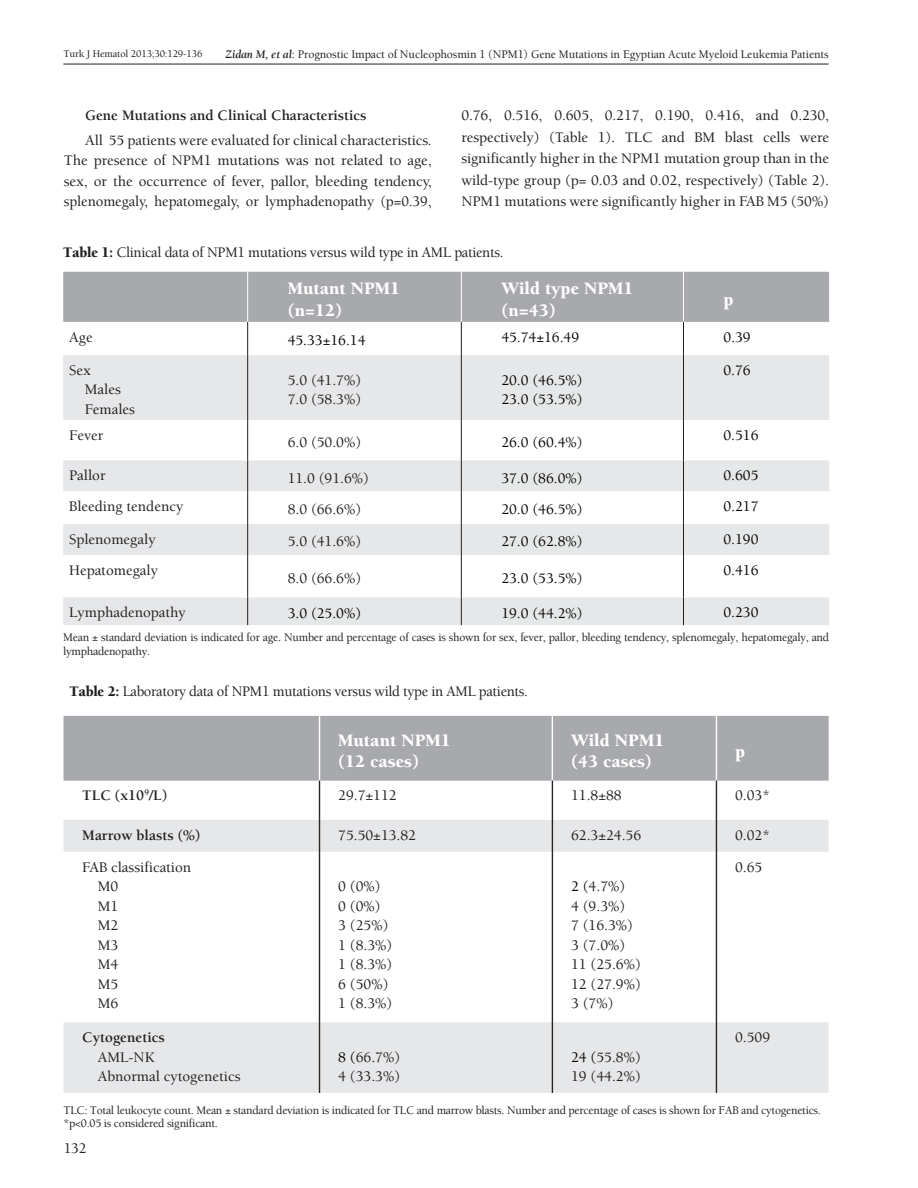
<style>
.page{position:relative;width:918px;height:1188px;background:#fff}
.page>*{position:absolute;margin:0;border:0;box-sizing:border-box;transform-origin:0 0}
.t1{font:18px/21.6px "Berkeley Black Tr";color:#fff}
.t2{font:15px/19.5px "Berkeley Regular Tr";letter-spacing:-.005em;color:#231f20}
.t3{font:15px/19.5px "Berkeley Regular Tr";color:#040503}
.t4{font:15px "Berkeley Bold Tr";letter-spacing:-.005em;color:#231f20}
.t5{font:12px/13.5px "Berkeley Regular Tr";letter-spacing:-.02em;color:#231f20}
.t6{font:10.5px "Berkeley Regular Tr";letter-spacing:-.01em;color:#231f20}
.s1{font-family:"Berkeley Bold Italic Tr"}
.s2{font-family:"Berkeley Black Tr"}
.s3{color:#040503}
</style>
<div class="page">
<hr style="left:63px;top:64px;width:766px;height:1px;background:#231f20">
<div style="left:63px;top:272px;width:766px;height:50px;background:#a8a9ad"></div>
<svg style="left:63px;top:355px;width:766px;height:270px;fill:#e6e7e9"></svg>
<hr style="left:247px;top:322px;width:1px;height:33px;background:#231f20">
<hr style="left:461px;top:322px;width:1px;height:33px;background:#231f20">
<hr style="left:683px;top:322px;width:1px;height:33px;background:#231f20">
<hr style="left:247px;top:355px;width:1px;height:65px;background:#231f20">
<hr style="left:461px;top:355px;width:1px;height:65px;background:#231f20">
<hr style="left:683px;top:355px;width:1px;height:65px;background:#231f20">
<hr style="left:247px;top:420px;width:1px;height:40px;background:#231f20">
<hr style="left:461px;top:420px;width:1px;height:40px;background:#231f20">
<hr style="left:683px;top:420px;width:1px;height:40px;background:#231f20">
<hr style="left:247px;top:460px;width:1px;height:31px;background:#231f20">
<hr style="left:461px;top:460px;width:1px;height:31px;background:#231f20">
<hr style="left:683px;top:460px;width:1px;height:31px;background:#231f20">
<hr style="left:247px;top:491px;width:1px;height:33px;background:#231f20">
<hr style="left:461px;top:491px;width:1px;height:33px;background:#231f20">
<hr style="left:683px;top:491px;width:1px;height:33px;background:#231f20">
<hr style="left:247px;top:524px;width:1px;height:31px;background:#231f20">
<hr style="left:461px;top:524px;width:1px;height:31px;background:#231f20">
<hr style="left:683px;top:524px;width:1px;height:31px;background:#231f20">
<hr style="left:247px;top:555px;width:1px;height:42px;background:#231f20">
<hr style="left:461px;top:555px;width:1px;height:42px;background:#231f20">
<hr style="left:683px;top:555px;width:1px;height:42px;background:#231f20">
<svg style="left:247px;top:597px;width:1px;height:28px"></svg>
<svg style="left:461px;top:597px;width:1px;height:28px"></svg>
<svg style="left:683px;top:597px;width:1px;height:28px"></svg>
<hr style="left:247px;top:272px;width:1px;height:50px;background:#fff">
<hr style="left:461px;top:272px;width:1px;height:50px;background:#fff">
<hr style="left:683px;top:272px;width:1px;height:50px;background:#fff">
<div style="left:64px;top:716px;width:765px;height:65px;background:#a8a9ad"></div>
<svg style="left:64px;top:820px;width:765px;height:273px"></svg>
<hr style="left:716px;top:716px;width:1px;height:65px;background:#fff">
<hr style="left:552px;top:716px;width:1px;height:65px;background:#fff">
<hr style="left:319px;top:716px;width:1px;height:65px;background:#fff">
<hr style="left:716px;top:781px;width:1px;height:39px;background:#231f20">
<hr style="left:552px;top:781px;width:1px;height:39px;background:#231f20">
<hr style="left:319px;top:781px;width:1px;height:39px;background:#231f20">
<hr style="left:716px;top:820px;width:1px;height:32px;background:#231f20">
<hr style="left:552px;top:820px;width:1px;height:32px;background:#231f20">
<hr style="left:319px;top:820px;width:1px;height:32px;background:#231f20">
<hr style="left:716px;top:852px;width:1px;height:170px;background:#231f20">
<hr style="left:552px;top:852px;width:1px;height:170px;background:#231f20">
<hr style="left:319px;top:852px;width:1px;height:170px;background:#231f20">
<hr style="left:716px;top:1022px;width:1px;height:71px;background:#231f20">
<hr style="left:552px;top:1022px;width:1px;height:71px;background:#231f20">
<hr style="left:319px;top:1022px;width:1px;height:71px;background:#231f20">
<p class="t6" style="left:63px;top:49px;width:141px">Turk J Hematol 2013;30:129-136</p>
<p class="t5" style="left:225px;top:48px;width:605px"><span class="s1">Zidan M, et al</span>: Prognostic Impact of Nucleophosmin 1 (NPM1) Gene Mutations in Egyptian Acute Myeloid Leukemia Patients</p>
<p class="t2" style="left:461px;top:106px;width:369px;line-height:21.6px;text-align:justify">0.76, 0.516, 0.605, 0.217, 0.190, 0.416, and 0.230, respectively) (Table 1). TLC and BM blast cells were significantly higher in the NPM1 mutation group than in the wild-type group (p= 0.03 and 0.02, respectively) (Table 2).<br>NPM1 mutations were significantly higher in FAB M5 (50%)</p>
<p class="t2" style="left:63px;top:244px;width:442px"><span class="s2">Table 1:</span> Clinical data of NPM1 mutations versus wild type in AML patients.</p>
<p class="t1" style="left:288px;top:279px;width:114px">Mutant NPM1 (n=12)</p>
<p class="t1" style="left:501px;top:279px;width:134px">Wild type NPM1 (n=43)</p>
<p class="t4" style="left:85px;top:109px;width:283px">Gene Mutations and Clinical Characteristics</p>
<p class="t2" style="left:64px;top:131px;width:369px;line-height:20.5px;text-align:justify;text-indent:21px">All 55 patients were evaluated for clinical characteristics.<br>The presence of NPM1 mutations was not related to age, sex, or the occurrence of fever, pallor, bleeding tendency, splenomegaly, hepatomegaly, or lymphadenopathy (p=0.39,</p>
<p class="t1" style="left:724px;top:290px;width:12px">p</p>
<p class="t2" style="left:69px;top:328px;width:25px">Age</p>
<p class="t3" style="left:288px;top:332px;width:79px">45.33±16.14</p>
<p class="t3" style="left:501px;top:328px;width:79px">45.74±16.49</p>
<p class="t3" style="left:724px;top:328px;width:29px">0.39</p>
<p class="t2" style="left:85px;top:362px;width:52px;text-indent:-16px">Sex<br>Males<br>Females</p>
<p class="t2" style="left:288px;top:371px;width:75px">5.0 (41.7%)<br>7.0 (58.3%)</p>
<p class="t3" style="left:501px;top:371px;width:83px">20.0 (46.5%)<br>23.0 (53.5%)</p>
<p class="t3" style="left:724px;top:362px;width:29px">0.76</p>
<p class="t2" style="left:69px;top:426px;width:36px">Fever</p>
<p class="t2" style="left:288px;top:434px;width:75px">6.0 (50.0%)</p>
<p class="t3" style="left:501px;top:434px;width:83px">26.0 (60.4%)</p>
<p class="t3" style="left:724px;top:426px;width:37px">0.516</p>
<p class="t2" style="left:69px;top:467px;width:38px">Pallor</p>
<p class="t2" style="left:288px;top:469px;width:83px">11.0 (91.6%)</p>
<p class="t3" style="left:501px;top:469px;width:83px">37.0 (86.0%)</p>
<p class="t3" style="left:724px;top:467px;width:37px">0.605</p>
<p class="t2" style="left:69px;top:498px;width:115px">Bleeding tendency</p>
<p class="t2" style="left:288px;top:501px;width:75px">8.0 (66.6%)</p>
<p class="t3" style="left:501px;top:501px;width:83px">20.0 (46.5%)</p>
<p class="t3" style="left:724px;top:498px;width:37px">0.217</p>
<p class="t2" style="left:69px;top:530px;width:88px">Splenomegaly</p>
<p class="t2" style="left:288px;top:533px;width:75px">5.0 (41.6%)</p>
<p class="t3" style="left:501px;top:533px;width:83px">27.0 (62.8%)</p>
<p class="t3" style="left:724px;top:530px;width:37px">0.190</p>
<p class="t2" style="left:69px;top:561px;width:90px">Hepatomegaly</p>
<p class="t3" style="left:724px;top:561px;width:37px">0.416</p>
<p class="t2" style="left:288px;top:570px;width:75px">8.0 (66.6%)</p>
<p class="t3" style="left:501px;top:570px;width:83px">23.0 (53.5%)</p>
<p class="t2" style="left:69px;top:604px;width:118px">Lymphadenopathy</p>
<p class="t3" style="left:288px;top:605px;width:75px">3.0 (25.0%)</p>
<p class="t3" style="left:501px;top:605px;width:83px">19.0 (44.2%)</p>
<p class="t3" style="left:724px;top:604px;width:37px">0.230</p>
<p class="t5" style="left:63px;top:632px;width:767px">Mean ± standard deviation is indicated for age. Number and percentage of cases is shown for sex, fever, pallor, bleeding tendency, splenomegaly, hepatomegaly, and lymphadenopathy.</p>
<p class="t2" style="left:70px;top:683px;width:460px"><span class="s2">Table 2:</span> Laboratory data of NPM1 mutations versus wild type in AML patients.</p>
<p class="t1" style="left:338px;top:731px;width:114px">Mutant NPM1 (12 cases)</p>
<p class="t1" style="left:571px;top:731px;width:95px">Wild NPM1 (43 cases)</p>
<p class="t1" style="left:735px;top:742px;width:12px">p</p>
<p class="t4" style="left:82px;top:790px;width:87px">TLC (x10<sup>9</sup>/L)</p>
<p class="t2" style="left:338px;top:787px;width:60px">29.7±112</p>
<p class="t2" style="left:571px;top:787px;width:52px">11.8±88</p>
<p class="t2" style="left:735px;top:787px;width:36px">0.03*</p>
<p class="t4" style="left:82px;top:829px;width:120px">Marrow blasts (%)</p>
<p class="t2" style="left:338px;top:826px;width:79px">75.50±13.82</p>
<p class="t2" style="left:571px;top:826px;width:72px">62.3±24.56</p>
<p class="t2" style="left:735px;top:820px;width:36px;line-height:32px">0.02*<br>0.65</p>
<p class="t2" style="left:571px;top:878px;width:71px"><span class="s3">2 (</span>4.7%)<br>4 (9.3%)<br>7 (16.3%)<br>3 (7.0%)<br>11 (25.6%)<br>12 (27.9%)<br>3 (7%)</p>
<p class="t2" style="left:98px;top:858px;width:95px;text-indent:-16px">FAB classification<br>M0<br>M1<br>M2<br>M3<br>M4<br>M5<br>M6</p>
<p class="t2" style="left:338px;top:878px;width:56px">0 (0%)<br>0 (0%)<br>3 (25%)<br>1 (8.3%)<br>1 (8.3%)<br>6 (50%)<br>1 (8.3%)</p>
<p class="t4" style="left:82px;top:1031px;width:84px">Cytogenetics</p>
<p class="t2" style="left:98px;top:1048px;width:144px">AML-NK<br>Abnormal cytogenetics</p>
<p class="t5" style="left:64px;top:1104px;width:759px">TLC: Total leukocyte count. Mean ± standard deviation is indicated for TLC and marrow blasts. Number and percentage of cases is shown for FAB and cytogenetics. *p&lt;0.05 is considered significant.</p>
<p class="t2" style="left:735px;top:1029px;width:37px">0.509</p>
<p class="t2" style="left:338px;top:1048px;width:63px"><span class="s3">8 (</span>66.7%)<br>4 (33.3%)</p>
<p class="t2" style="left:571px;top:1048px;width:71px"><span class="s3">24 (</span>55.8%)<br>19 (44.2%)</p>
<p class="t2" style="left:64px;top:1140px;width:24px">132</p>
</div>
